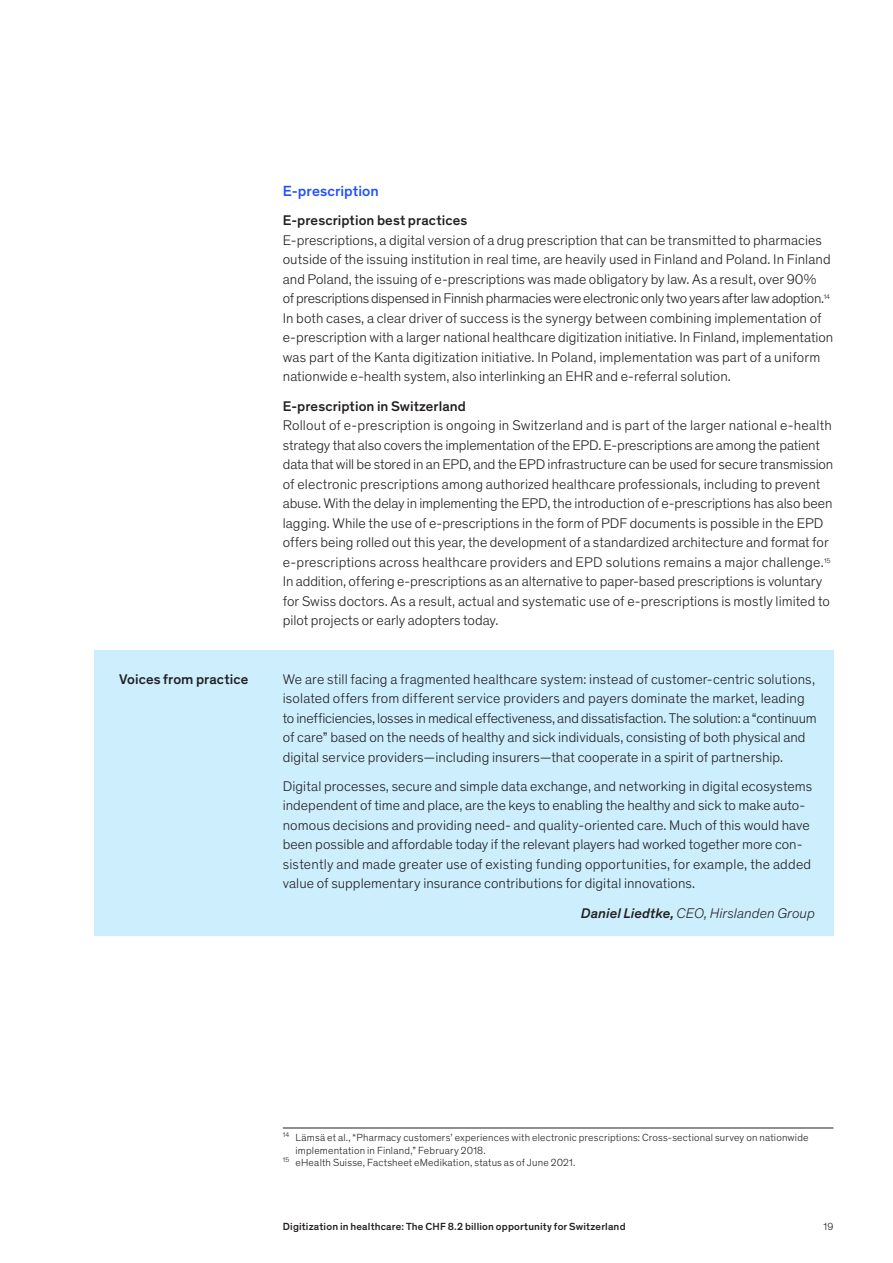
<style>
.page{position:relative;width:893px;height:1263px;background:#fff}
.page>*{position:absolute;margin:0;border:0;box-sizing:border-box;transform-origin:0 0}
.Body_text{font:500 15px "Mc Kinsey Sans";letter-spacing:.005em;color:#2251ff}
.Body_text-2{font:300 14.25px/19.5px "Mc Kinsey Sans";color:#231f20}
.Body_heading_-_Level{font:500 14.25px "Mc Kinsey Sans";letter-spacing:.005em;color:#231f20}
.Body_text-3{font:italic 300 14.25px "Mc Kinsey Sans";letter-spacing:.005em;color:#231f20}
.Footnote___Auto{font:300 10.5px/12.8px "Mc Kinsey Sans";letter-spacing:.015em;color:#231f20}
.t1{font:500 10.5px "Mc Kinsey Sans";letter-spacing:.015em;color:#231f20}
.s1{font-weight:500}
</style>
<div class="page">
<hr style="left:283px;top:1128px;width:550px;height:1px;background:#231f20">
<div style="left:94px;top:651px;width:739px;height:285px;background:#cceefd"></div>
<p class="Body_heading_-_Level" style="left:119px;top:668px;width:131px">Voices from practice</p>
<p class="Body_text" style="left:283px;top:180px;width:98px">E-prescription</p>
<p class="Body_heading_-_Level" style="left:283px;top:210px;width:186px">E-prescription best practices</p>
<p class="Body_text-2" style="left:283px;top:230px;width:552px">E-prescriptions, a digital version of a drug prescription that can be transmitted to pharmacies outside of the issuing institution in real time, are heavily used in Finland and Poland. In Finland and Poland, the issuing of e-prescriptions was made obligatory by law. As a result, over 90%<br>of prescriptions dispensed in Finnish pharmacies were electronic only two years after law adoption.<sup>14<br></sup>In both cases, a clear driver of success is the synergy between combining implementation of e-prescription with a larger national healthcare digitization initiative. In Finland, implementation was part of the Kanta digitization initiative. In Poland, implementation was part of a uniform nationwide e-health system, also interlinking an EHR and e-referral solution.</p>
<p class="Body_heading_-_Level" style="left:283px;top:395px;width:185px">E-prescription in Switzerland</p>
<p class="Body_text-2" style="left:283px;top:415px;width:552px">Rollout of e-prescription is ongoing in Switzerland and is part of the larger national e-health strategy that also covers the implementation of the EPD. E-prescriptions are among the patient data that will be stored in an EPD, and the EPD infrastructure can be used for secure transmission of electronic prescriptions among authorized healthcare professionals, including to prevent abuse. With the delay in implementing the EPD, the introduction of e-prescriptions has also been lagging. While the use of e-prescriptions in the form of PDF documents is possible in the EPD offers being rolled out this year, the development of a standardized architecture and format for e-prescriptions across healthcare providers and EPD solutions remains a major challenge.<sup>15<br></sup>In addition, offering e-prescriptions as an alternative to paper-based prescriptions is voluntary for Swiss doctors. As a result, actual and systematic use of e-prescriptions is mostly limited to pilot projects or early adopters today.</p>
<p class="Body_text-2" style="left:283px;top:668px;width:535px">We are still facing a fragmented healthcare system: instead of customer-centric solutions, isolated offers from different service providers and payers dominate the market, leading to inefficiencies, losses in medical effectiveness, and dissatisfaction. The solution: a “continuum of care” based on the needs of healthy and sick individuals, consisting of both physical and digital service providers—including insurers—that cooperate in a spirit of partnership.</p>
<p class="Body_text-2" style="left:283px;top:776px;width:531px">Digital processes, secure and simple data exchange, and networking in digital ecosystems independent of time and place, are the keys to enabling the healthy and sick to make auto&shy;nomous decisions and providing need- and quality-oriented care. Much of this would have been possible and affordable today if the relevant players had worked together more con&shy;sistently and made greater use of existing funding opportunities, for example, the added value of supplementary insurance contributions for digital innovations.</p>
<p class="Body_text-3" style="left:581px;top:903px;width:235px"><span class="s1">Daniel Liedtke,</span> CEO, Hirslanden Group</p>
<p class="Footnote___Auto" style="left:296px;top:1130px;width:514px;text-indent:-13px"><sup>14</sup> Lämsä et al., “Pharmacy customers’ experiences with electronic prescriptions: Cross-sectional survey on nationwide implementation in Finland,” February 2018.</p>
<p class="Footnote___Auto" style="left:283px;top:1156px;width:294px"><sup>15</sup> eHealth Suisse, Factsheet eMedikation, status as of June 2021.</p>
<p class="t1" style="left:283px;top:1218px;width:344px">Digitization in healthcare: The CHF 8.2 billion opportunity for Switzerland</p>
<p class="Footnote___Auto" style="left:824px;top:1219px;width:11px">19</p>
</div>
